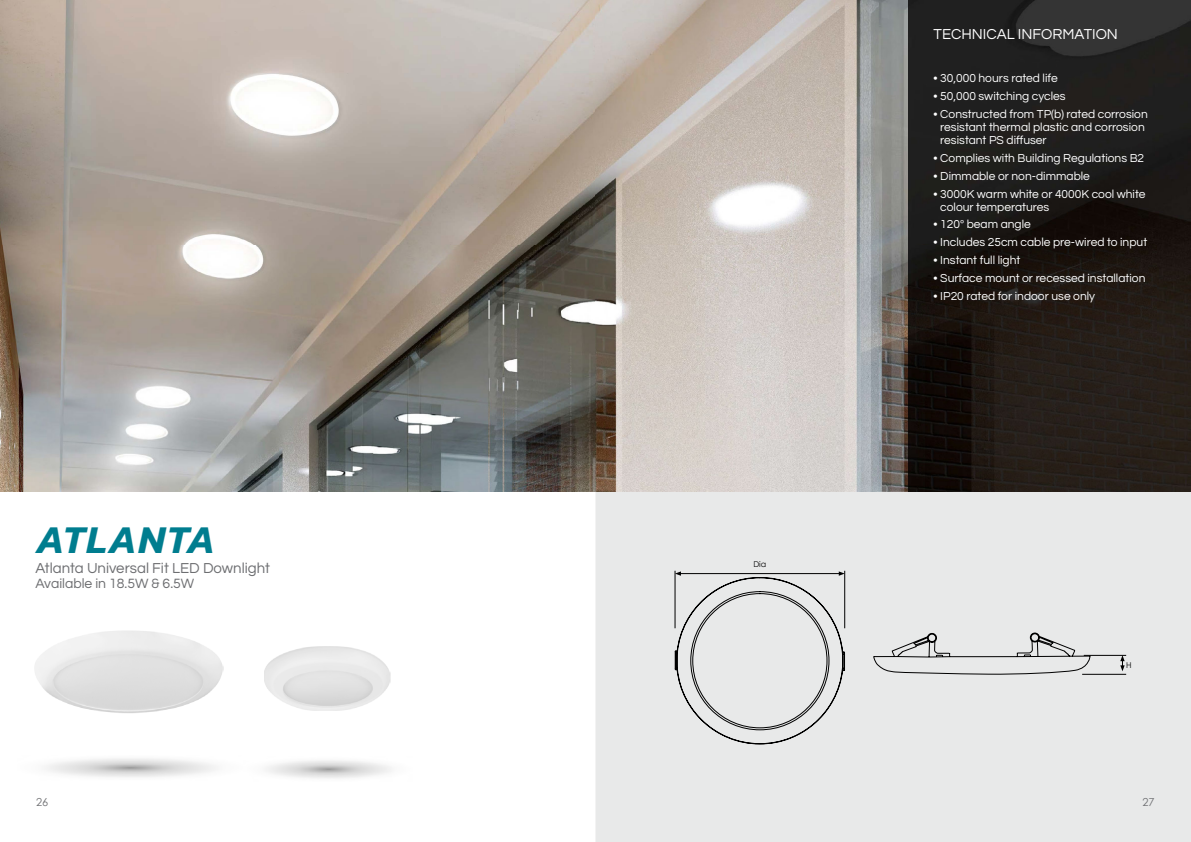
<style>
.page{position:relative;width:1191px;height:842px;background:#fff}
.page>*{position:absolute;margin:0;border:0;box-sizing:border-box;transform-origin:0 0}
.t1{font:italic 600 40px "Kanit";letter-spacing:.025em;color:#007d8f}
.t2{font:15px "Questrial";color:#6d6e71}
.t3{font:15px "Questrial";color:#fff}
.t4{font:14px "Questrial";color:#6d6e71}
.t5{font:12px/13px "Questrial";color:#fff}
.t6{font:11px "Century Gothic";color:#6d6e71}
.t7{font:8px "Century Gothic";color:#000}
</style>
<div class="page">
<div style="left:595px;top:492px;width:596px;height:350px;background:#e8e9e9"></div>
<img style="left:0;top:0;width:908px;height:492px">
<img style="left:910px;top:492px;width:281px;height:1px">
<img style="left:34px;top:631px;width:189px;height:82px">
<img style="left:264px;top:646px;width:126px;height:65px">
<img style="left:908px;top:0;width:283px;height:492px">
<svg style="left:674px;top:571px;width:171px;height:174px;background:#d8d9d9"></svg>
<svg style="left:1120px;top:656px;width:4px;height:15px"></svg>
<hr style="left:1083px;top:655px;width:43px;height:1px;background:#000">
<hr style="left:1082px;top:674px;width:44px;height:1px;background:#000">
<svg style="left:873px;top:606px;width:217px;height:68px;background:#dadbdb"></svg>
<h1 class="t1" style="left:36px;top:508px;width:181px">ATLANTA</h1>
<p class="t2" style="left:35px;top:560px;width:236px">Atlanta Universal Fit LED Downlight</p>
<p class="t4" style="left:35px;top:577px;width:160px">Available in 18.5W &amp; 6.5W</p>
<p class="t6" style="left:36px;top:794px;width:14px">26</p>
<p class="t7" style="left:753px;top:558px;width:15px">Dia</p>
<p class="t3" style="left:933px;top:27px;width:186px">TECHNICAL INFORMATION</p>
<p class="t5" style="left:933px;top:72px;width:126px">• 30,000 hours rated life</p>
<p class="t5" style="left:933px;top:90px;width:134px">• 50,000 switching cycles</p>
<p class="t5" style="left:940px;top:108px;width:209px;text-indent:-7px">• Constructed from TP(b) rated corrosion resistant thermal plastic and corrosion resistant PS diffuser</p>
<p class="t5" style="left:933px;top:151px;width:212px">• Complies with Building Regulations B2</p>
<p class="t5" style="left:933px;top:169px;width:158px">• Dimmable or non-dimmable</p>
<p class="t5" style="left:940px;top:187px;width:207px;text-indent:-7px">• 3000K warm white or 4000K cool white colour temperatures</p>
<p class="t5" style="left:933px;top:218px;width:99px">• 120º beam angle</p>
<p class="t5" style="left:933px;top:236px;width:215px">• Includes 25cm cable pre-wired to input</p>
<p class="t5" style="left:933px;top:254px;width:88px">• Instant full light</p>
<p class="t5" style="left:933px;top:272px;width:213px">• Surface mount or recessed installation</p>
<p class="t5" style="left:933px;top:290px;width:163px">• IP20 rated for indoor use only</p>
<p class="t7" style="left:1126px;top:659px;width:7px">H</p>
<p class="t6" style="left:1142px;top:794px;width:14px">27</p>
</div>
